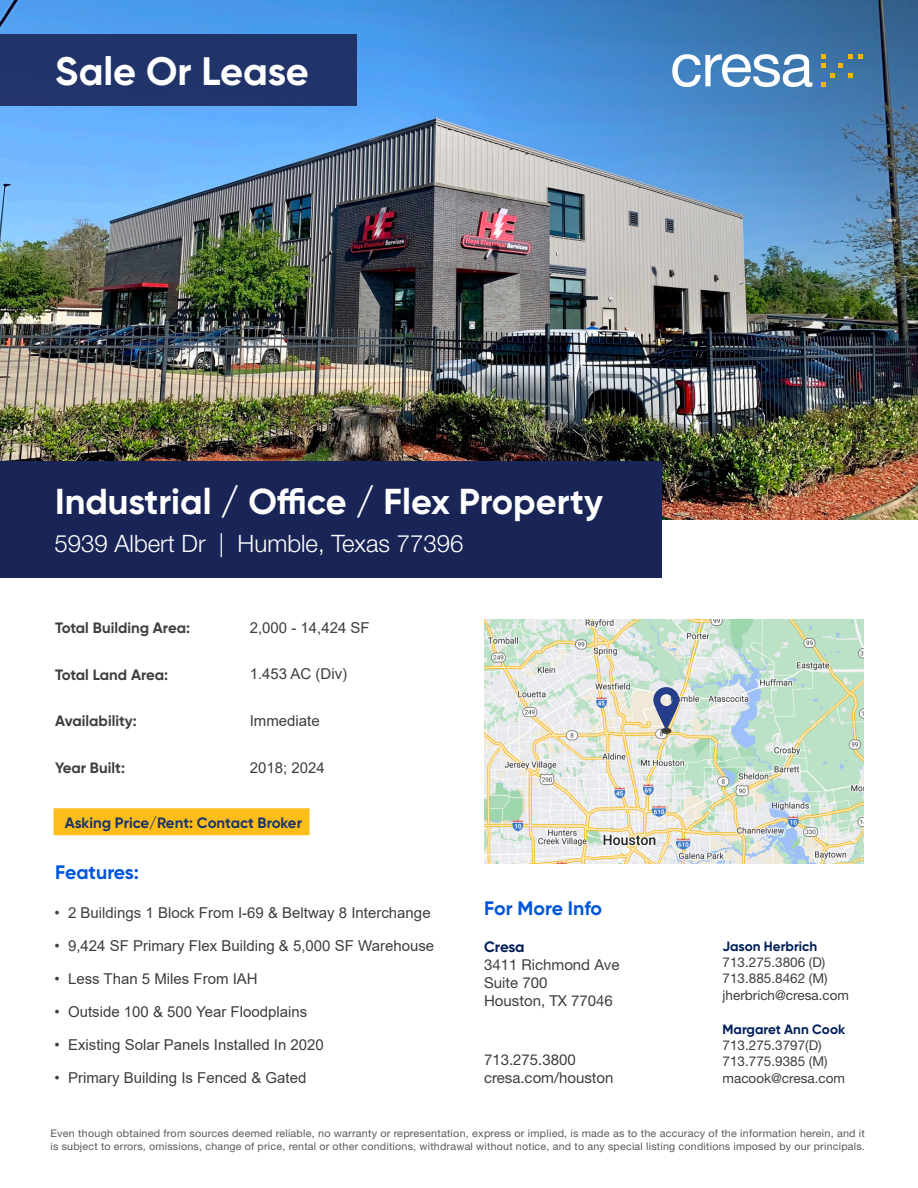
<style>
.page{position:relative;width:918px;height:1188px;background:#fff}
.page>*{position:absolute;margin:0;border:0;box-sizing:border-box;transform-origin:0 0}
.t1{font:700 39.6px "Gilroy";color:#fff}
.Building_Name{font:700 36px "Gilroy";color:#fff}
.Building_Address{font:300 24px "Helvetica Neue LT Std";color:#fff}
.Headline{font:700 19.5px "Gilroy";color:#0056da}
.t2{font:15px "Arial";color:#3e3e3f}
.Text_White{font:15px/18px "Helvetica Neue LT Std";color:#3e3e3f}
.t3{font:700 15px "Gilroy";color:#3e3e3f}
.Text_White-2{font:700 15px "Gilroy";color:#001e5a}
.Text_White-3{font:13.5px/16.2px "Helvetica Neue LT Std";color:#3e3e3f}
.Text_White-4{font:700 13.5px "Gilroy";color:#001e5a}
.t4{font:10.5px/13.5px "Helvetica Neue LT Std";letter-spacing:.02em;color:#595959}
</style>
<div class="page">
<img style="left:0;top:0;width:918px;height:520px">
<div style="left:0;top:35px;width:356px;height:71px;background:#21346a"></div>
<div style="left:54px;top:808px;width:256px;height:27px;background:#ffbd1a"></div>
<img style="left:484px;top:620px;width:379px;height:244px">
<svg style="left:661px;top:728px;width:10px;height:6px"></svg>
<svg style="left:653px;top:687px;width:26px;height:43px"></svg>
<div style="left:0;top:461px;width:662px;height:117px;background:#1a2557"></div>
<svg style="left:672px;top:54px;width:140px;height:33px"></svg>
<svg style="left:821px;top:54px;width:32px;height:33px"></svg>
<svg style="left:859px;top:54px;width:4px;height:5px"></svg>
<p class="t1" style="left:55px;top:46px;width:255px">Sale Or Lease</p>
<p class="Building_Name" style="left:55px;top:479px;width:549px">Industrial / Office / Flex Property</p>
<p class="Building_Address" style="left:54px;top:529px;width:411px">5939 Albert Dr | Humble, Texas 77396</p>
<p class="t3" style="left:55px;top:619px;width:137px">Total Building Area:</p>
<p class="t2" style="left:250px;top:617px;width:122px">2,000 - 14,424 SF</p>
<p class="t3" style="left:55px;top:665px;width:115px">Total Land Area:</p>
<p class="t2" style="left:250px;top:664px;width:99px">1.453 AC (Div)</p>
<p class="t3" style="left:55px;top:712px;width:83px">Availability:</p>
<p class="t2" style="left:250px;top:710px;width:72px">Immediate</p>
<p class="t3" style="left:55px;top:758px;width:72px">Year Built:</p>
<p class="t2" style="left:250px;top:757px;width:77px">2018; 2024</p>
<h3 class="Text_White-2" style="left:65px;top:813px;width:239px">Asking Price/Rent: Contact Broker</h3>
<p class="Headline" style="left:55px;top:860px;width:85px">Features:</p>
<p class="t2" style="left:54px;top:902px;width:378px">• 2 Buildings 1 Block From I-69 &amp; Beltway 8 Interchange</p>
<p class="t2" style="left:54px;top:935px;width:381px">• 9,424 SF Primary Flex Building &amp; 5,000 SF Warehouse</p>
<p class="t2" style="left:54px;top:968px;width:205px">• Less Than 5 Miles From IAH</p>
<p class="t2" style="left:54px;top:1001px;width:254px">• Outside 100 &amp; 500 Year Floodplains</p>
<p class="t2" style="left:54px;top:1034px;width:271px">• Existing Solar Panels Installed In 2020</p>
<p class="t2" style="left:54px;top:1067px;width:254px">• Primary Building Is Fenced &amp; Gated</p>
<p class="Headline" style="left:484px;top:896px;width:119px">For More Info</p>
<p class="Text_White-2" style="left:484px;top:938px;width:42px">Cresa</p>
<p class="Text_White" style="left:484px;top:956px;width:137px">3411 Richmond Ave</p>
<p class="Text_White" style="left:484px;top:974px;width:65px">Suite 700</p>
<p class="Text_White" style="left:484px;top:992px;width:130px">Houston, TX 77046</p>
<p class="Text_White" style="left:484px;top:1050px;width:131px">713.275.3800 cresa.com/houston</p>
<p class="Text_White-4" style="left:723px;top:938px;width:96px">Jason Herbrich</p>
<p class="Text_White-3" style="left:723px;top:954px;width:107px">713.275.3806 (D)<br>713.885.8462 (M)</p>
<p class="Text_White-3" style="left:723px;top:986px;width:128px">jherbrich@cresa.com</p>
<p class="Text_White-4" style="left:723px;top:1021px;width:124px">Margaret Ann Cook</p>
<p class="Text_White-3" style="left:723px;top:1037px;width:101px">713.275.3797(D)</p>
<p class="Text_White-3" style="left:723px;top:1053px;width:107px">713.775.9385 (M)</p>
<p class="Text_White-3" style="left:723px;top:1070px;width:124px">macook@cresa.com</p>
<p class="t4" style="left:51px;top:1126px;width:816px">Even though obtained from sources deemed reliable, no warranty or representation, express or implied, is made as to the accuracy of the information herein, and it is subject to errors, omissions, change of price, rental or other conditions, withdrawal without notice, and to any special listing conditions imposed by our principals.</p>
</div>
